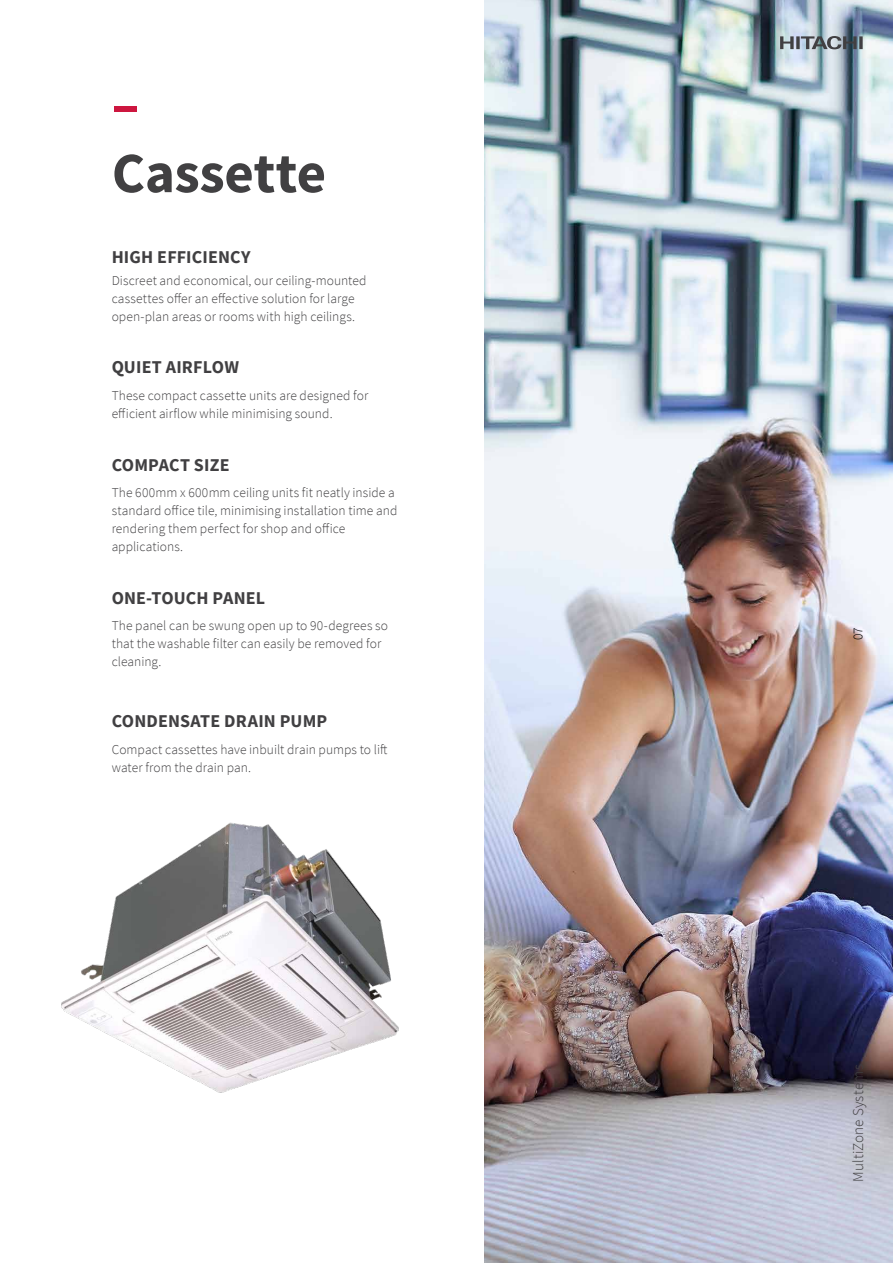
<style>
.page{position:relative;width:893px;height:1263px;background:#fff}
.page>*{position:absolute;margin:0;border:0;box-sizing:border-box;transform-origin:0 0}
.t1{font:700 57px "Source Sans Pro";letter-spacing:-.005em;color:#414042}
.t2{font:700 57px "Source Sans Pro";color:#cd163f}
.t3{font:700 18px "Source Sans Pro";letter-spacing:.01em;color:#414042}
.t4{font:300 15px "Source Sans Pro";letter-spacing:.01em;color:#414042}
.t5{font:300 13.5px/18px "Source Sans Pro";letter-spacing:.005em;color:#414042}
.t6{font:300 13.5px "Source Sans Pro";color:#000}
</style>
<div class="page">
<img style="left:484px;top:0;width:409px;height:1263px">
<img style="left:61px;top:822px;width:338px;height:271px">
<svg style="left:780px;top:36px;width:83px;height:13px"></svg>
<h1 class="t2" style="left:112px;top:66px;width:29px">–</h1>
<h1 class="t1" style="left:112px;top:135px;width:216px">Cassette</h1>
<h2 class="t3" style="left:112px;top:244px;width:140px">HIGH EFFICIENCY</h2>
<p class="t5" style="left:112px;top:271px;width:256px">Discreet and economical, our ceiling-mounted cassettes offer an effective solution for large open-plan areas or rooms with high ceilings.</p>
<h2 class="t3" style="left:112px;top:355px;width:129px">QUIET AIRFLOW</h2>
<p class="t5" style="left:112px;top:386px;width:258px">These compact cassette units are designed for efficient airflow while minimising sound.</p>
<h2 class="t3" style="left:112px;top:452px;width:119px">COMPACT SIZE</h2>
<p class="t5" style="left:112px;top:484px;width:287px">The 600mm x 600mm ceiling units fit neatly inside a standard office tile, minimising installation time and rendering them perfect for shop and office applications.</p>
<h2 class="t3" style="left:112px;top:585px;width:155px">ONE-TOUCH PANEL</h2>
<p class="t5" style="left:112px;top:617px;width:278px">The panel can be swung open up to 90-degrees so that the washable filter can easily be removed for cleaning.</p>
<h2 class="t3" style="left:112px;top:709px;width:217px">CONDENSATE DRAIN PUMP</h2>
<p class="t5" style="left:112px;top:740px;width:277px">Compact cassettes have inbuilt drain pumps to lift water from the drain pan.</p>
<p class="t6" style="left:849px;top:640px;width:14px;rotate:-90deg">07</p>
<p class="t4" style="left:849px;top:1182px;width:119px;rotate:-90deg">MultiZone Systems</p>
</div>
